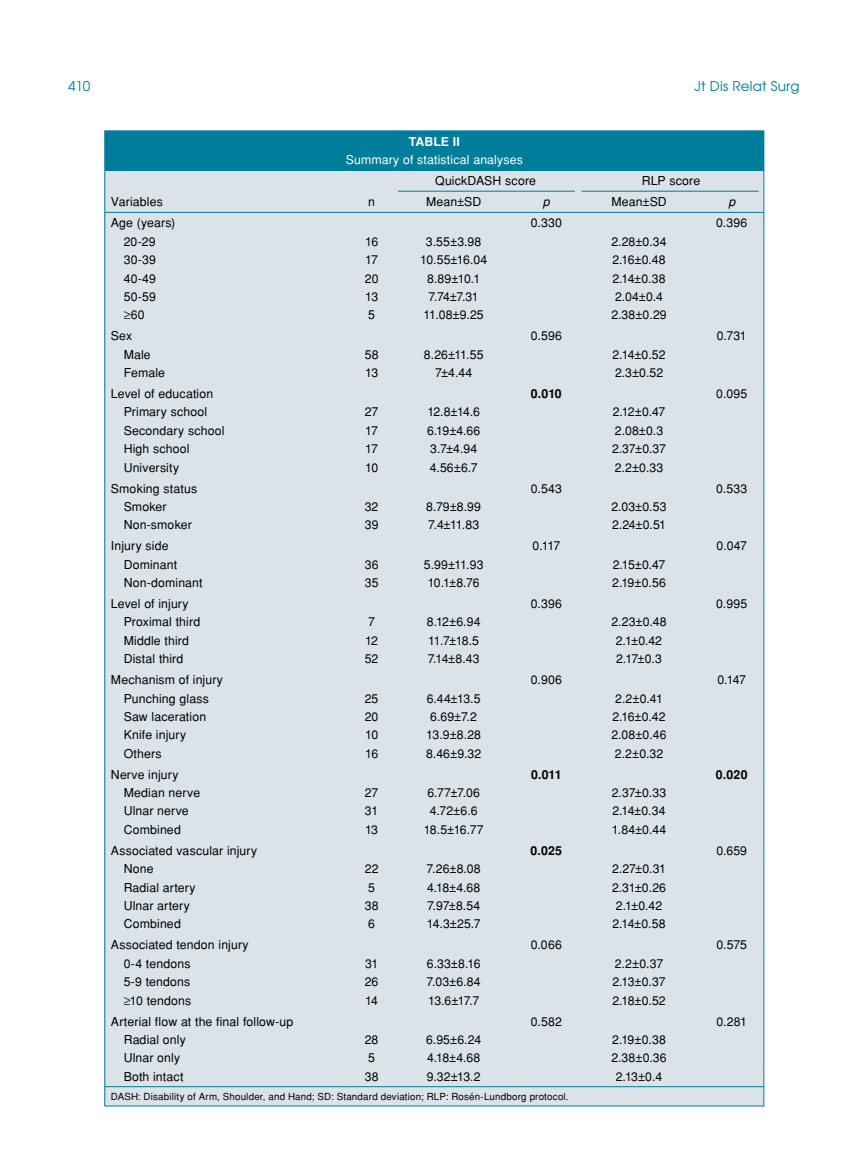
<style>
.page{position:relative;width:859px;height:1170px;background:#fff}
.page>*{position:absolute;margin:0;border:0;box-sizing:border-box;transform-origin:0 0}
.t1{font:13.5px "Avant Garde Tr";letter-spacing:.015em;color:#007d9a}
.t2{font:12.3px/18.5px "Helvetica Normal Tr";letter-spacing:.01em;color:#000}
.t3{font:12.3px/18.5px "Helvetica Normal Tr";letter-spacing:-.02em;color:#000}
.t4{font:12.3px/18.5px "Helvetica Normal Tr";letter-spacing:-.015em;color:#000}
.t5{font:12.3px "Helvetica Normal Tr";letter-spacing:.015em;color:#fff}
.t6{font:700 12.3px "Helvetica Tr";letter-spacing:.005em;color:#000}
.t7{font:700 12.3px "Helvetica Tr";letter-spacing:.005em;color:#fff}
.t8{font:italic 12.3px "Helvetica Tr";color:#000}
.t9{font:9.75px "Helvetica Normal Tr";letter-spacing:.02em;color:#000}
</style>
<div class="page">
<div style="left:105px;top:131px;width:659px;height:974px;background:#dbe2e8"></div>
<div style="left:105px;top:131px;width:659px;height:39px;background:#007d9a"></div>
<hr style="left:105px;top:1086px;width:245px;height:1px;background:#007d9a">
<hr style="left:350px;top:1086px;width:43px;height:1px;background:#007d9a">
<hr style="left:393px;top:1086px;width:121px;height:1px;background:#007d9a">
<hr style="left:514px;top:1086px;width:64px;height:1px;background:#007d9a">
<hr style="left:578px;top:1086px;width:122px;height:1px;background:#007d9a">
<hr style="left:700px;top:1086px;width:64px;height:1px;background:#007d9a">
<hr style="left:105px;top:212px;width:245px;height:1px;background:#007d9a">
<hr style="left:350px;top:212px;width:43px;height:1px;background:#007d9a">
<hr style="left:393px;top:212px;width:121px;height:1px;background:#007d9a">
<hr style="left:514px;top:212px;width:64px;height:1px;background:#007d9a">
<hr style="left:578px;top:212px;width:122px;height:1px;background:#007d9a">
<hr style="left:700px;top:212px;width:64px;height:1px;background:#007d9a">
<hr style="left:398px;top:191px;width:177px;height:1px;background:#007d9a">
<hr style="left:582px;top:191px;width:177px;height:1px;background:#007d9a">
<p class="t1" style="left:68px;top:77px;width:24px">410</p>
<p class="t1" style="left:694px;top:77px;width:106px">Jt Dis Relat Surg</p>
<p class="t7" style="left:409px;top:134px;width:53px">Table II</p>
<p class="t5" style="left:346px;top:153px;width:178px">Summary of statistical analyses</p>
<p class="t2" style="left:435px;top:172px;width:102px">QuickDASH score</p>
<p class="t2" style="left:642px;top:172px;width:60px">RLP score</p>
<p class="t2" style="left:111px;top:193px;width:53px">Variables</p>
<p class="t2" style="left:368px;top:193px;width:8px">n</p>
<p class="t2" style="left:426px;top:193px;width:57px">Mean±SD</p>
<p class="t8" style="left:543px;top:195px;width:8px">p</p>
<p class="t2" style="left:611px;top:193px;width:57px">Mean±SD</p>
<p class="t8" style="left:728px;top:195px;width:8px">p</p>
<p class="t2" style="left:124px;top:214px;width:53px;text-indent:-13px">Age (years)<br>20-29<br>30-39<br>40-49<br>50-59 ≥60</p>
<p class="t2" style="left:716px;top:214px;width:33px">0.396</p>
<p class="t2" style="left:531px;top:214px;width:33px">0.330</p>
<p class="t2" style="left:611px;top:232px;width:57px;text-align:center">2.28±0.34<br>2.16±0.48<br>2.14±0.38<br>2.04±0.4<br>2.38±0.29</p>
<p class="t2" style="left:365px;top:232px;width:15px;text-align:justify">16<br>17<br>20<br>13<br>5</p>
<p class="t2" style="left:420px;top:232px;width:69px;text-align:center">3.55±3.98<br>10.55±16.04<br>8.89±10.1<br>7.74±7.31<br>11.08±9.25</p>
<p class="t2" style="left:124px;top:326px;width:43px;text-indent:-13px">Sex<br>Male<br>Female</p>
<p class="t2" style="left:124px;top:384px;width:102px;text-indent:-13px">Level of education<br>Primary school<br>Secondary school<br>High school<br>University</p>
<p class="t2" style="left:124px;top:479px;width:75px;text-indent:-13px">Smoking status<br>Smoker<br>Non-smoker</p>
<p class="t2" style="left:124px;top:536px;width:80px;text-indent:-13px">Injury side<br>Dominant<br>Non-dominant</p>
<p class="t2" style="left:124px;top:594px;width:78px;text-indent:-13px">Level of injury<br>Proximal third<br>Middle third<br>Distal third</p>
<p class="t2" style="left:124px;top:670px;width:101px;text-indent:-13px">Mechanism of injury<br>Punching glass<br>Saw laceration<br>Knife injury<br>Others</p>
<p class="t2" style="left:124px;top:765px;width:78px;text-indent:-13px">Nerve injury<br>Median nerve<br>Ulnar nerve<br>Combined</p>
<p class="t2" style="left:124px;top:841px;width:135px;text-indent:-13px">Associated vascular injury<br>None<br>Radial artery<br>Ulnar artery<br>Combined</p>
<p class="t2" style="left:124px;top:935px;width:127px;text-indent:-13px">Associated tendon injury<br>0-4 tendons<br>5-9 tendons<br>≥10 tendons</p>
<p class="t2" style="left:124px;top:1011px;width:171px;text-indent:-13px">Arterial flow at the final follow-up<br>Radial only<br>Ulnar only<br>Both intact</p>
<p class="t2" style="left:365px;top:345px;width:15px">58<br>13</p>
<p class="t2" style="left:424px;top:345px;width:61px;text-align:center">8.26±11.55<br>7±4.44</p>
<p class="t2" style="left:365px;top:403px;width:15px;text-align:justify">27<br>17<br>17<br>10</p>
<p class="t3" style="left:427px;top:403px;width:55px">12.8±14.6<br>6.19±4.66<br>3.7±4.94<br>4.56±6.7</p>
<p class="t2" style="left:365px;top:497px;width:15px">32<br>39</p>
<p class="t2" style="left:426px;top:497px;width:56px">8.79±8.99<br>7.4±11.83</p>
<p class="t2" style="left:365px;top:555px;width:15px">36<br>35</p>
<p class="t2" style="left:424px;top:555px;width:61px;text-align:center">5.99±11.93<br>10.1±8.76</p>
<p class="t2" style="left:365px;top:612px;width:15px">7<br>12<br>52</p>
<p class="t2" style="left:427px;top:612px;width:55px;text-align:justify">8.12±6.94<br>11.7±18.5<br>7.14±8.43</p>
<p class="t2" style="left:365px;top:689px;width:15px;text-align:justify">25<br>20<br>10<br>16</p>
<p class="t2" style="left:426px;top:689px;width:57px;text-align:center">6.44±13.5<br>6.69±7.2<br>13.9±8.28<br>8.46±9.32</p>
<p class="t2" style="left:365px;top:783px;width:15px;text-align:justify">27<br>31<br>13</p>
<p class="t2" style="left:424px;top:783px;width:61px;text-align:center">6.77±7.06<br>4.72±6.6<br>18.5±16.77</p>
<p class="t2" style="left:365px;top:859px;width:15px">22<br>5<br>38<br>6</p>
<p class="t2" style="left:427px;top:859px;width:56px;text-align:justify">7.26±8.08<br>4.18±4.68<br>7.97±8.54<br>14.3±25.7</p>
<p class="t2" style="left:365px;top:954px;width:15px;text-align:justify">31<br>26<br>14</p>
<p class="t2" style="left:427px;top:954px;width:56px;text-align:justify">6.33±8.16<br>7.03±6.84<br>13.6±17.7</p>
<p class="t2" style="left:365px;top:1030px;width:15px">28<br>5<br>38</p>
<p class="t2" style="left:426px;top:1030px;width:57px;text-align:justify">6.95±6.24<br>4.18±4.68<br>9.32±13.2</p>
<p class="t2" style="left:531px;top:326px;width:33px">0.596</p>
<p class="t6" style="left:531px;top:386px;width:32px">0.010</p>
<p class="t2" style="left:531px;top:479px;width:33px">0.543</p>
<p class="t2" style="left:533px;top:536px;width:29px">0.117</p>
<p class="t2" style="left:531px;top:594px;width:33px">0.396</p>
<p class="t2" style="left:531px;top:670px;width:33px">0.906</p>
<p class="t6" style="left:531px;top:767px;width:32px">0.011</p>
<p class="t6" style="left:531px;top:843px;width:33px">0.025</p>
<p class="t2" style="left:531px;top:935px;width:32px">0.066</p>
<p class="t2" style="left:531px;top:1011px;width:32px">0.582</p>
<p class="t9" style="left:111px;top:1090px;width:459px">DASH: Disability of Arm, Shoulder, and Hand; SD: Standard deviation; RLP: Rosén-Lundborg protocol.</p>
<p class="t2" style="left:613px;top:345px;width:54px">2.14±0.52<br>2.3±0.52</p>
<p class="t4" style="left:612px;top:403px;width:56px">2.12±0.47<br>2.08±0.3<br>2.37±0.37<br>2.2±0.33</p>
<p class="t2" style="left:611px;top:497px;width:57px">2.03±0.53<br>2.24±0.51</p>
<p class="t2" style="left:612px;top:555px;width:55px">2.15±0.47<br>2.19±0.56</p>
<p class="t2" style="left:611px;top:612px;width:57px;text-align:center">2.23±0.48<br>2.1±0.42<br>2.17±0.3</p>
<p class="t2" style="left:611px;top:689px;width:57px;text-align:center">2.2±0.41<br>2.16±0.42<br>2.08±0.46<br>2.2±0.32</p>
<p class="t2" style="left:612px;top:783px;width:56px;text-align:justify">2.37±0.33<br>2.14±0.34<br>1.84±0.44</p>
<p class="t2" style="left:612px;top:859px;width:56px;text-align:center">2.27±0.31<br>2.31±0.26<br>2.1±0.42<br>2.14±0.58</p>
<p class="t2" style="left:612px;top:954px;width:55px">2.2±0.37<br>2.13±0.37<br>2.18±0.52</p>
<p class="t2" style="left:611px;top:1030px;width:57px;text-align:center">2.19±0.38<br>2.38±0.36<br>2.13±0.4</p>
<p class="t2" style="left:717px;top:326px;width:31px">0.731</p>
<p class="t2" style="left:716px;top:384px;width:32px">0.095</p>
<p class="t2" style="left:716px;top:479px;width:33px">0.533</p>
<p class="t2" style="left:717px;top:536px;width:32px">0.047</p>
<p class="t2" style="left:716px;top:594px;width:33px">0.995</p>
<p class="t2" style="left:717px;top:670px;width:30px">0.147</p>
<p class="t6" style="left:716px;top:767px;width:33px">0.020</p>
<p class="t2" style="left:716px;top:841px;width:32px">0.659</p>
<p class="t2" style="left:716px;top:935px;width:32px">0.575</p>
<p class="t2" style="left:716px;top:1011px;width:32px">0.281</p>
</div>
